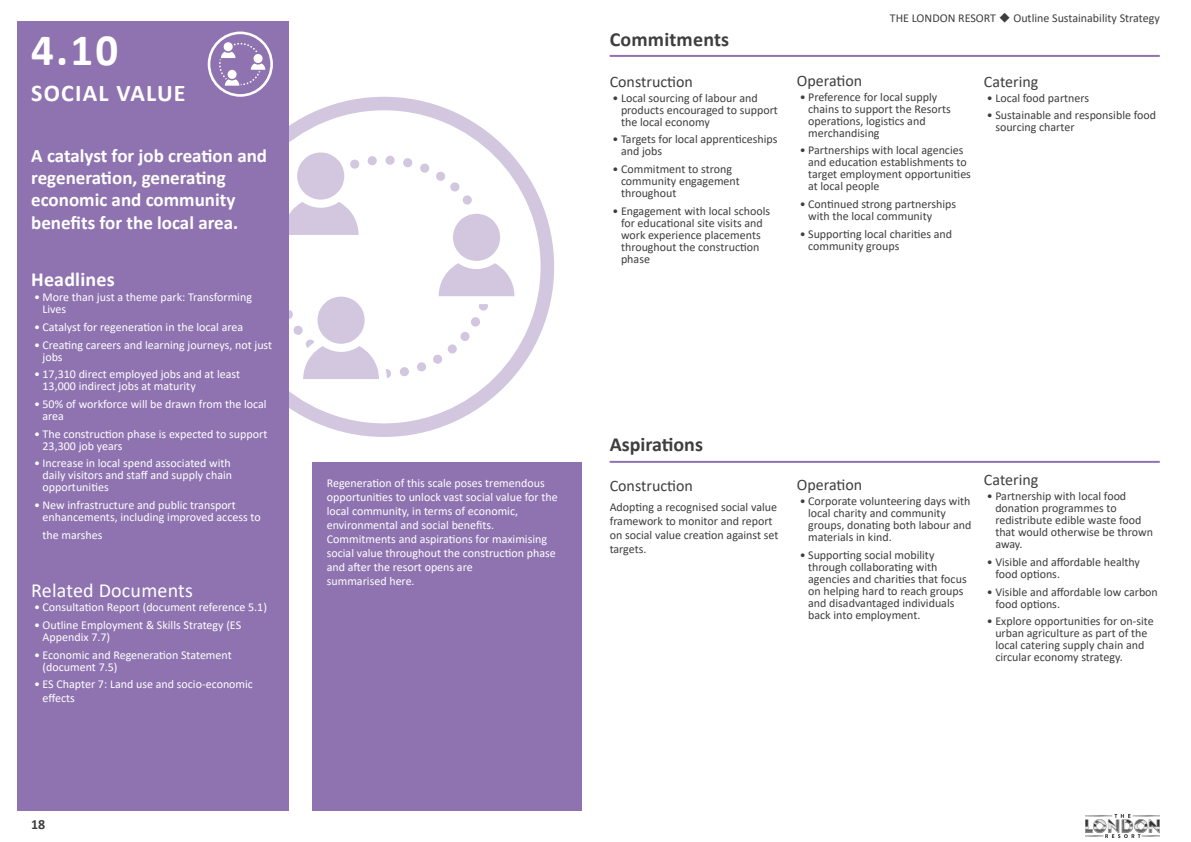
<style>
.page{position:relative;width:1191px;height:842px;background:#fff}
.page>*{position:absolute;margin:0;border:0;box-sizing:border-box;transform-origin:0 0}
.t1{font:700 45px "Calibri";color:#fff}
.t2{font:700 24px "Calibri";letter-spacing:.05em;color:#fff}
.t3{font:700 20px "Calibri";letter-spacing:.005em;color:#3e3e3f}
.t4{font:20px "Calibri";letter-spacing:.01em;color:#fff}
.t5{font:700 20px "Calibri";letter-spacing:.01em;color:#fff}
.t6{font:700 19px/22.3px "Calibri";color:#fff}
.t7{font:16px "Calibri";color:#3e3e3f}
.t8{font:700 14px "Calibri";color:#3e3e3f}
.t9{font:12px/12px "Calibri";color:#3e3e3f}
.t10{font:12px/12px "Calibri";color:#fff}
</style>
<div class="page">
<svg style="left:288px;top:97px;width:266px;height:340px"></svg>
<svg style="left:479px;top:304px;width:9px;height:7px"></svg>
<svg style="left:400px;top:367px;width:9px;height:9px"></svg>
<svg style="left:416px;top:317px;width:65px;height:54px"></svg>
<svg style="left:386px;top:369px;width:5px;height:9px"></svg>
<svg style="left:368px;top:156px;width:9px;height:9px"></svg>
<svg style="left:385px;top:155px;width:10px;height:10px"></svg>
<svg style="left:402px;top:158px;width:10px;height:9px"></svg>
<svg style="left:419px;top:163px;width:53px;height:42px"></svg>
<svg style="left:288px;top:152px;width:71px;height:83px"></svg>
<svg style="left:438px;top:214px;width:76px;height:82px"></svg>
<svg style="left:288px;top:292px;width:91px;height:87px"></svg>
<div style="left:17px;top:21px;width:271px;height:790px;background:#8f73b0"></div>
<div style="left:312px;top:462px;width:269px;height:349px;background:#8f73b0"></div>
<hr style="left:609px;top:55px;width:550px;height:2px;background:#8f73b0">
<hr style="left:609px;top:461px;width:550px;height:2px;background:#8f73b0">
<img style="left:1085px;top:814px;width:74px;height:23px">
<svg style="left:208px;top:32px;width:65px;height:65px"></svg>
<h1 class="t1" style="left:31px;top:19px;width:89px">4.10</h1>
<h2 class="t2" style="left:31px;top:76px;width:156px">SOCIAL VALUE</h2>
<h3 class="t6" style="left:31px;top:144px;width:237px">A catalyst for job creation and regeneration, generating economic and community benefits for the local area.</h3>
<h3 class="t5" style="left:31px;top:266px;width:85px">Headlines</h3>
<p class="t10" style="left:43px;top:291px;width:211px;text-indent:-9px">• More than just a theme park: Transforming<br>Lives</p>
<p class="t10" style="left:34px;top:321px;width:211px">• Catalyst for regeneration in the local area</p>
<p class="t10" style="left:43px;top:338px;width:231px;text-indent:-9px">• Creating careers and learning journeys, not just jobs</p>
<p class="t10" style="left:43px;top:368px;width:199px;text-indent:-9px">• 17,310 direct employed jobs and at least<br>13,000 indirect jobs at maturity</p>
<p class="t10" style="left:43px;top:398px;width:225px;text-indent:-9px">• 50% of workforce will be drawn from the local area</p>
<p class="t10" style="left:43px;top:427px;width:226px;text-indent:-9px">• The construction phase is expected to support<br>23,300 job years</p>
<p class="t10" style="left:43px;top:457px;width:191px;text-align:justify;text-indent:-9px">• Increase in local spend associated with daily visitors and staff and supply chain opportunities</p>
<p class="t10" style="left:43px;top:499px;width:220px;text-indent:-9px">• New infrastructure and public transport enhancements, including improved access to</p>
<p class="t10" style="left:43px;top:529px;width:61px">the marshes</p>
<h3 class="t4" style="left:31px;top:576px;width:163px">Related Documents</h3>
<p class="t10" style="left:34px;top:601px;width:234px">• Consultation Report (document reference 5.1)</p>
<p class="t10" style="left:43px;top:619px;width:200px;text-indent:-9px">• Outline Employment &amp; Skills Strategy (ES<br>Appendix 7.7)</p>
<p class="t10" style="left:43px;top:648px;width:191px;text-indent:-9px">• Economic and Regeneration Statement (document 7.5)</p>
<p class="t10" style="left:43px;top:677px;width:212px;line-height:14px;text-indent:-9px">• ES Chapter 7: Land use and socio-economic effects</p>
<p class="t8" style="left:31px;top:815px;width:16px">18</p>
<h3 class="t3" style="left:609px;top:25px;width:121px">Commitments</h3>
<h3 class="t7" style="left:609px;top:70px;width:85px">Construction</h3>
<p class="t9" style="left:621px;top:91px;width:158px;text-indent:-9px">• Local sourcing of labour and products encouraged to support the local economy</p>
<p class="t9" style="left:621px;top:133px;width:158px;text-indent:-9px">• Targets for local apprenticeships and jobs</p>
<p class="t9" style="left:621px;top:163px;width:120px;text-indent:-9px">• Commitment to strong community engagement throughout</p>
<p class="t9" style="left:621px;top:204px;width:151px;text-indent:-9px">• Engagement with local schools for educational site visits and work experience placements throughout the construction phase</p>
<p class="t9" style="left:890px;top:12px;width:271px">THE LONDON RESORT ◆ Outline Sustainability Strategy</p>
<h3 class="t7" style="left:797px;top:69px;width:67px">Operation</h3>
<p class="t9" style="left:808px;top:90px;width:144px;text-indent:-9px">• Preference for local supply chains to support the Resorts operations, logistics and merchandising</p>
<p class="t9" style="left:808px;top:144px;width:164px;text-indent:-9px">• Partnerships with local agencies and education establishments to target employment opportunities at local people</p>
<p class="t9" style="left:808px;top:198px;width:149px;text-indent:-9px">• Continued strong partnerships with the local community</p>
<p class="t9" style="left:808px;top:227px;width:146px;text-indent:-9px">• Supporting local charities and community groups</p>
<h3 class="t7" style="left:984px;top:70px;width:56px">Catering</h3>
<p class="t9" style="left:986px;top:91px;width:104px">• Local food partners</p>
<p class="t9" style="left:995px;top:109px;width:162px;text-indent:-9px">• Sustainable and responsible food sourcing charter</p>
<p class="t10" style="left:327px;top:476px;width:232px;line-height:14px">Regeneration of this scale poses tremendous opportunities to unlock vast social value for the local community, in terms of economic, environmental and social benefits.<br>Commitments and aspirations for maximising social value throughout the construction phase and after the resort opens are<br>summarised here.</p>
<h3 class="t3" style="left:609px;top:430px;width:95px">Aspirations</h3>
<h3 class="t7" style="left:609px;top:475px;width:85px">Construction</h3>
<p class="t9" style="left:609px;top:500px;width:170px;line-height:14px">Adopting a recognised social value framework to monitor and report on social value creation against set targets.</p>
<h3 class="t7" style="left:797px;top:474px;width:67px">Operation</h3>
<p class="t9" style="left:808px;top:495px;width:165px;text-indent:-9px">• Corporate volunteering days with local charity and community groups, donating both labour and materials in kind.</p>
<p class="t9" style="left:808px;top:549px;width:160px;text-indent:-9px">• Supporting social mobility through collaborating with agencies and charities that focus on helping hard to reach groups and disadvantaged individuals back into employment.</p>
<h3 class="t7" style="left:984px;top:469px;width:56px">Catering</h3>
<p class="t9" style="left:995px;top:490px;width:159px;text-indent:-9px">• Partnership with local food donation programmes to redistribute edible waste food that would otherwise be thrown away.</p>
<p class="t9" style="left:995px;top:556px;width:146px;text-indent:-9px">• Visible and affordable healthy food options.</p>
<p class="t9" style="left:995px;top:585px;width:164px;text-indent:-9px">• Visible and affordable low carbon food options.</p>
<p class="t9" style="left:995px;top:615px;width:160px;text-indent:-9px">• Explore opportunities for on-site urban agriculture as part of the local catering supply chain and circular economy strategy.</p>
</div>
